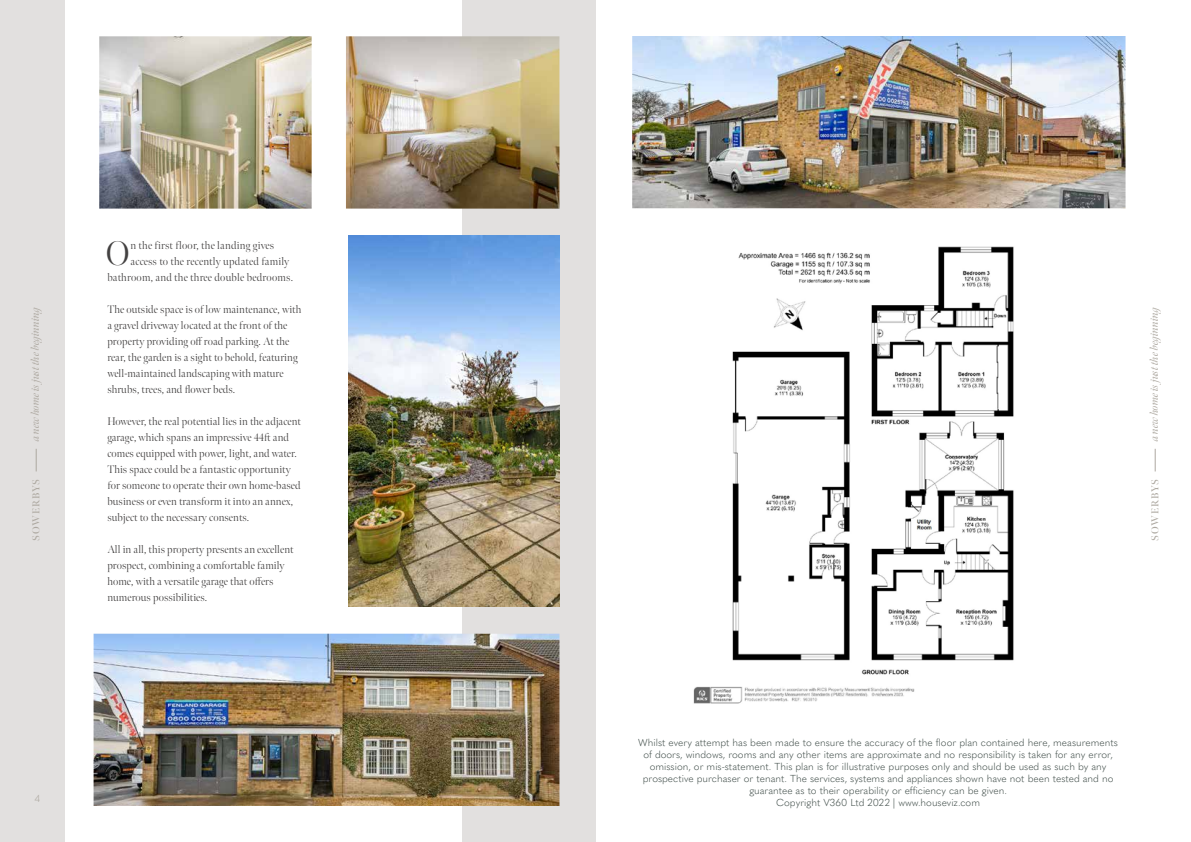
<style>
.page{position:relative;width:1191px;height:842px;background:#fff}
.page>*{position:absolute;margin:0;border:0;box-sizing:border-box;transform-origin:0 0}
.t1{font:300 34px "Meno Banner";color:#434141}
.t2{font:300 11px/16px "Meno Banner";letter-spacing:.01em;color:#434141}
.t3{font:italic 11px "Meno Banner";letter-spacing:-.01em;color:#ada8a0}
.t4{font:300 10px/12px "Quasimoda";color:#3e4b47;text-align:center}
.t5{font:600 10px "Meno Banner";letter-spacing:.08em;color:#ada8a0}
.t6{font:300 10px "Quasimoda";color:#ada8a0}
</style>
<div class="page">
<div style="left:0;top:0;width:595px;height:842px;background:#e2e0df"></div>
<svg style="left:1155px;top:449px;width:1px;height:22px"></svg>
<svg style="left:36px;top:449px;width:1px;height:22px"></svg>
<img style="left:693px;top:246px;width:321px;height:458px">
<div style="left:65px;top:0;width:397px;height:842px;background:#fff"></div>
<img style="left:94px;top:634px;width:465px;height:172px">
<img style="left:99px;top:36px;width:213px;height:173px">
<img style="left:348px;top:236px;width:211px;height:371px">
<img style="left:632px;top:36px;width:493px;height:172px">
<img style="left:346px;top:36px;width:213px;height:173px">
<p class="t3" style="left:29px;top:441px;width:138px;rotate:-90deg">a new home is just the beginning</p>
<p class="t5" style="left:30px;top:541px;width:63px;rotate:-90deg">SOWERBYS</p>
<h1 class="t1" style="left:106px;top:233px;width:25px">O</h1>
<p class="t2" style="left:130px;top:238px;width:145px">n the first floor, the landing gives</p>
<p class="t2" style="left:130px;top:254px;width:160px">access to the recently updated family</p>
<p class="t2" style="left:107px;top:270px;width:187px">bathroom, and the three double bedrooms.</p>
<p class="t2" style="left:107px;top:302px;width:195px">The outside space is of low maintenance, with a gravel driveway located at the front of the property providing off road parking. At the rear, the garden is a sight to behold, featuring well-maintained landscaping with mature shrubs, trees, and flower beds.</p>
<p class="t2" style="left:107px;top:414px;width:195px">However, the real potential lies in the adjacent garage, which spans an impressive 44ft and comes equipped with power, light, and water.<br>This space could be a fantastic opportunity for someone to operate their own home-based business or even transform it into an annex, subject to the necessary consents.</p>
<p class="t2" style="left:107px;top:542px;width:188px">All in all, this property presents an excellent prospect, combining a comfortable family home, with a versatile garage that offers numerous possibilities.</p>
<p class="t6" style="left:35px;top:791px;width:7px">4</p>
<p class="t3" style="left:1147px;top:441px;width:138px;rotate:-90deg">a new home is just the beginning</p>
<p class="t5" style="left:1149px;top:541px;width:63px;rotate:-90deg">SOWERBYS</p>
<p class="t4" style="left:638px;top:735px;width:481px">Whilst every attempt has been made to ensure the accuracy of the floor plan contained here, measurements of doors, windows, rooms and any other items are approximate and no responsibility is taken for any error, omission, or mis-statement. This plan is for illustrative purposes only and should be used as such by any prospective purchaser or tenant. The services, systems and appliances shown have not been tested and no guarantee as to their operability or efficiency can be given.<br>Copyright V360 Ltd 2022 | www.houseviz.com</p>
</div>
